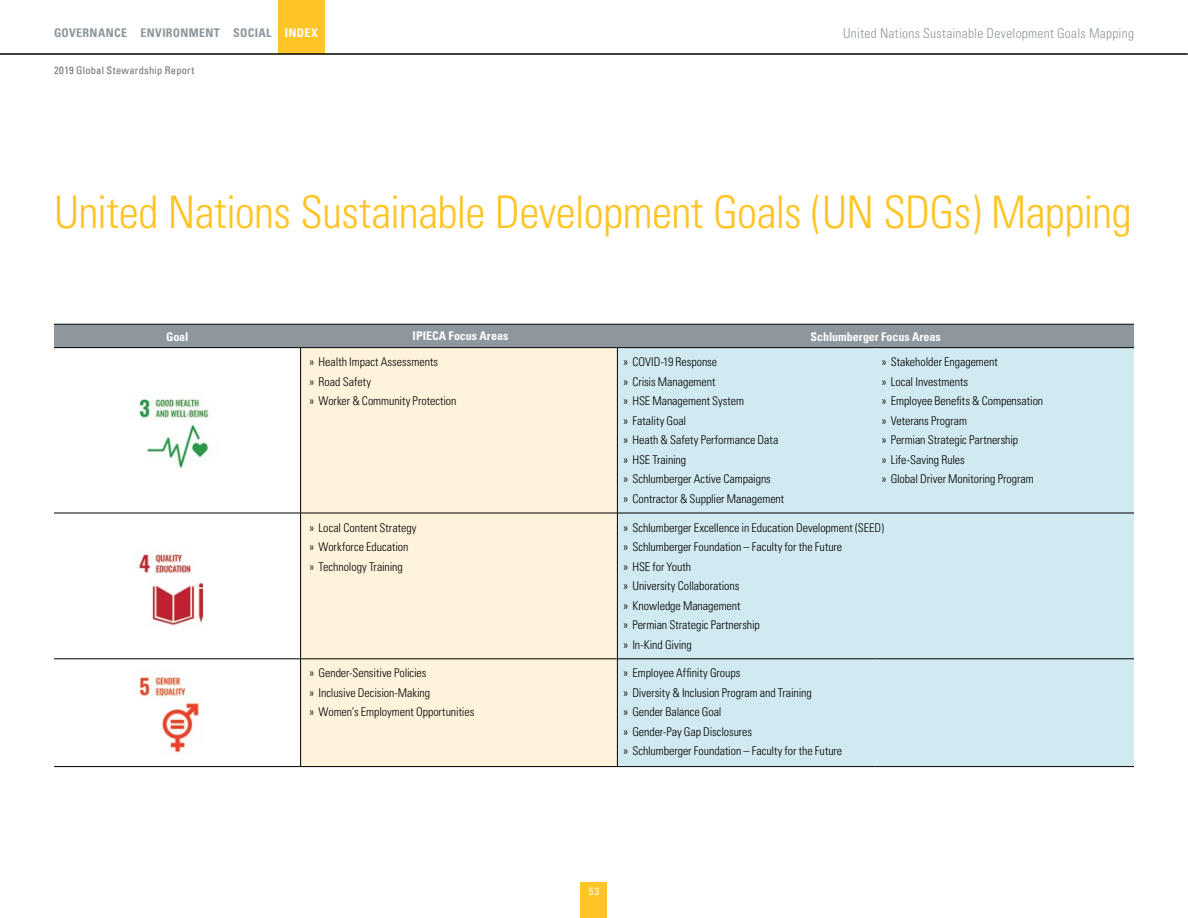
<style>
.page{position:relative;width:1188px;height:918px;background:#fff}
.page>*{position:absolute;margin:0;border:0;box-sizing:border-box;transform-origin:0 0}
.t1{font:300 condensed 45px "Univers";letter-spacing:-.015em;color:#ffc425}
.t2{font:300 condensed 13.5px "Univers";letter-spacing:.02em;color:#8e979d}
.t3{font:300 condensed 12px/19.5px "Univers";letter-spacing:-.005em;color:#000}
.t4{font:700 condensed 12px "Univers";color:#fff}
.t5{font:700 condensed 12px "Univers";letter-spacing:.025em;color:#8e979d}
.t6{font:condensed 10.5px "Univers";letter-spacing:.025em;color:#6d6e71}
.t7{font:condensed 10.5px "Univers";color:#fff}
.s1{color:#fff}
</style>
<div class="page">
<div style="left:278px;top:0;width:46px;height:54px;background:#ffc425"></div>
<hr style="left:0;top:54px;width:1188px;height:1px;background:#000">
<div style="left:580px;top:882px;width:28px;height:36px;background:#ffc425"></div>
<div style="left:54px;top:325px;width:1080px;height:22px;background:#8e979d"></div>
<div style="left:301px;top:348px;width:316px;height:418px;background:#fff3dc"></div>
<div style="left:618px;top:348px;width:516px;height:418px;background:#d1eaf1"></div>
<hr style="left:54px;top:324px;width:247px;height:1px;background:#000">
<hr style="left:301px;top:324px;width:316px;height:1px;background:#000">
<hr style="left:617px;top:324px;width:259px;height:1px;background:#000">
<hr style="left:876px;top:324px;width:258px;height:1px;background:#000">
<hr style="left:54px;top:347px;width:247px;height:1px;background:#000">
<hr style="left:301px;top:347px;width:316px;height:1px;background:#000">
<hr style="left:617px;top:347px;width:259px;height:1px;background:#000">
<hr style="left:876px;top:347px;width:258px;height:1px;background:#000">
<hr style="left:54px;top:513px;width:247px;height:1px;background:#000">
<hr style="left:301px;top:513px;width:316px;height:1px;background:#000">
<hr style="left:617px;top:513px;width:259px;height:1px;background:#000">
<hr style="left:876px;top:513px;width:258px;height:1px;background:#000">
<hr style="left:54px;top:659px;width:247px;height:1px;background:#000">
<hr style="left:301px;top:659px;width:316px;height:1px;background:#000">
<hr style="left:617px;top:659px;width:259px;height:1px;background:#000">
<hr style="left:876px;top:659px;width:258px;height:1px;background:#000">
<hr style="left:54px;top:766px;width:247px;height:1px;background:#000">
<hr style="left:301px;top:766px;width:316px;height:1px;background:#000">
<hr style="left:617px;top:766px;width:259px;height:1px;background:#000">
<hr style="left:876px;top:766px;width:258px;height:1px;background:#000">
<hr style="left:300px;top:348px;width:1px;height:165px;background:#000">
<hr style="left:617px;top:348px;width:1px;height:165px;background:#000">
<hr style="left:300px;top:513px;width:1px;height:146px;background:#000">
<hr style="left:617px;top:513px;width:1px;height:146px;background:#000">
<hr style="left:617px;top:659px;width:1px;height:107px;background:#000">
<hr style="left:300px;top:659px;width:1px;height:107px;background:#000">
<img style="left:138px;top:398px;width:72px;height:71px">
<img style="left:139px;top:553px;width:65px;height:73px">
<img style="left:139px;top:676px;width:61px;height:77px">
<p class="t5" style="left:54px;top:25px;width:265px">GOVERNANCE ENVIRONMENT SOCIAL <span class="s1">INDEX</span></p>
<p class="t2" style="left:843px;top:25px;width:292px">United Nations Sustainable Development Goals Mapping</p>
<p class="t6" style="left:54px;top:64px;width:142px">2019 Global Stewardship Report</p>
<h1 class="t1" style="left:54px;top:185px;width:1079px">United Nations Sustainable Development Goals (UN SDGs) Mapping</h1>
<p class="t4" style="left:166px;top:329px;width:24px">Goal</p>
<p class="t4" style="left:413px;top:328px;width:97px">IPIECA Focus Areas</p>
<p class="t4" style="left:810px;top:329px;width:132px">Schlumberger Focus Areas</p>
<p class="t3" style="left:310px;top:352px;width:148px">» Health Impact Assessments<br>» Road Safety<br>» Worker &amp; Community Protection</p>
<p class="t3" style="left:623px;top:352px;width:162px">» COVID-19 Response<br>» Crisis Management<br>» HSE Management System<br>» Fatality Goal<br>» Heath &amp; Safety Performance Data » HSE Training<br>» Schlumberger Active Campaigns<br>» Contractor &amp; Supplier Management</p>
<p class="t3" style="left:882px;top:352px;width:163px">» Stakeholder Engagement<br>» Local Investments<br>» Employee Benefits &amp; Compensation » Veterans Program<br>» Permian Strategic Partnership<br>» Life-Saving Rules<br>» Global Driver Monitoring Program</p>
<p class="t3" style="left:310px;top:518px;width:108px">» Local Content Strategy » Workforce Education<br>» Technology Training</p>
<p class="t3" style="left:623px;top:518px;width:262px">» Schlumberger Excellence in Education Development (SEED) » Schlumberger Foundation – Faculty for the Future<br>» HSE for Youth<br>» University Collaborations<br>» Knowledge Management<br>» Permian Strategic Partnership<br>» In-Kind Giving</p>
<p class="t3" style="left:310px;top:663px;width:166px">» Gender-Sensitive Policies<br>» Inclusive Decision-Making<br>» Women’s Employment Opportunities</p>
<p class="t3" style="left:623px;top:663px;width:220px">» Employee Affinity Groups<br>» Diversity &amp; Inclusion Program and Training<br>» Gender Balance Goal<br>» Gender-Pay Gap Disclosures<br>» Schlumberger Foundation – Faculty for the Future</p>
<p class="t7" style="left:589px;top:884px;width:12px">53</p>
</div>
